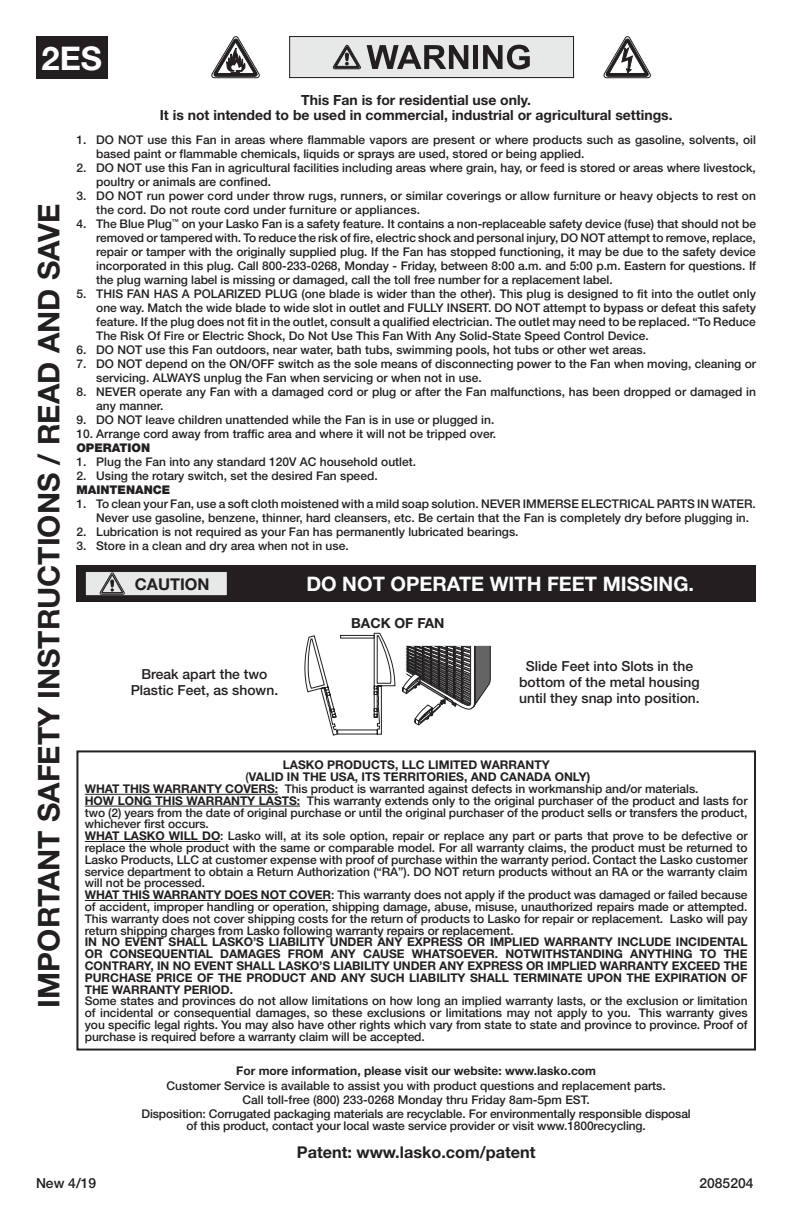
<style>
.page{position:relative;width:792px;height:1224px;background:#fff}
.page>*{position:absolute;margin:0;border:0;box-sizing:border-box;transform-origin:0 0}
.t1{font:700 32.6px "Helvetica Neue";color:#fff}
.t2{font:700 29.8px "Helvetica Neue";color:#231f20}
.t3{font:700 20px "Helvetica Neue";color:#fff}
.t4{font:700 16.2px "Helvetica Neue";color:#231f20}
.t5{font:700 14px/15px "Helvetica Neue";color:#231f20;text-align:center}
.t6{font:500 13.8px/15.8px "Helvetica Neue";color:#231f20;text-align:center}
.t7{font:700 13.8px "Helvetica Neue";color:#231f20}
.t8{font:500 12px/14px "Helvetica Neue";color:#231f20}
.t9{font:700 12px/11.8px "Helvetica Neue";color:#231f20;text-align:justify}
.t10{font:900 12px "Helvetica Neue";color:#231f20}
.s1{font-weight:500}
.s2{font-weight:700}
</style>
<div class="page">
<div style="left:76px;top:750px;width:680px;height:301px;border:2px solid #231f20"></div>
<hr style="left:85px;top:794px;width:193px;height:1px;background:#231f20">
<hr style="left:85px;top:806px;width:215px;height:1px;background:#231f20">
<hr style="left:85px;top:841px;width:135px;height:1px;background:#231f20">
<hr style="left:85px;top:900px;width:246px;height:1px;background:#231f20">
<svg style="left:211px;top:36px;width:49px;height:42px"></svg>
<svg style="left:603px;top:36px;width:48px;height:42px"></svg>
<div style="left:290px;top:37px;width:284px;height:41px;background:#e7e8e8"></div>
<div style="left:289px;top:36px;width:285px;height:42px;border:1px solid #231f20"></div>
<svg style="left:333px;top:45px;width:28px;height:24px"></svg>
<svg style="left:367px;top:45px;width:101px;height:24px"></svg>
<div style="left:473px;top:45px;width:5px;height:24px;background:#231f20"></div>
<svg style="left:483px;top:45px;width:47px;height:24px"></svg>
<svg style="left:304px;top:632px;width:187px;height:103px"></svg>
<div style="left:76px;top:565px;width:680px;height:37px;background:#231f20"></div>
<div style="left:85px;top:572px;width:142px;height:24px;background:#e7e8e8"></div>
<div style="left:85px;top:571px;width:143px;height:25px;border:1px solid #231f20"></div>
<svg style="left:100px;top:572px;width:25px;height:22px"></svg>
<div style="left:36px;top:36px;width:72px;height:42px;background:#231f20"></div>
<h1 class="t1" style="left:42px;top:38px;width:62px">2ES</h1>
<p class="t5" style="left:160px;top:92px;width:514px">This Fan is for residential use only.<br>It is not intended to be used in commercial, industrial or agricultural settings.</p>
<h2 class="t2" style="left:30px;top:1008px;width:805px;rotate:-90deg">IMPORTANT SAFETY INSTRUCTIONS / READ AND SAVE</h2>
<p class="t8" style="left:96px;top:133px;width:661px;text-indent:-20px">1. DO NOT use this Fan in areas where flammable vapors are present or where products such as gasoline, solvents, oil based paint or flammable chemicals, liquids or sprays are used, stored or being applied.</p>
<p class="t8" style="left:96px;top:161px;width:661px;text-indent:-20px">2. DO NOT use this Fan in agricultural facilities including areas where grain, hay, or feed is stored or areas where livestock, poultry or animals are confined.</p>
<p class="t8" style="left:96px;top:189px;width:661px;text-indent:-20px">3. DO NOT run power cord under throw rugs, runners, or similar coverings or allow furniture or heavy objects to rest on the cord. Do not route cord under furniture or appliances.</p>
<p class="t8" style="left:96px;top:217px;width:661px;text-align:justify;text-indent:-20px">4. The Blue Plug<sup>™</sup> on your Lasko Fan is a safety feature. It contains a non-replaceable safety device (fuse) that should not be removed or tampered with. To reduce the risk of fire, electric shock and personal injury, DO NOT attempt to remove, replace, repair or tamper with the originally supplied plug. If the Fan has stopped functioning, it may be due to the safety device incorporated in this plug. Call 800-233-0268, Monday - Friday, between 8:00 a.m. and 5:00 p.m. Eastern for questions. If the plug warning label is missing or damaged, call the toll free number for a replacement label.</p>
<p class="t8" style="left:96px;top:287px;width:661px;text-align:justify;text-indent:-20px">5. THIS FAN HAS A POLARIZED PLUG (one blade is wider than the other). This plug is designed to fit into the outlet only one way. Match the wide blade to wide slot in outlet and FULLY INSERT. DO NOT attempt to bypass or defeat this safety feature. If the plug does not fit in the outlet, consult a qualified electrician. The outlet may need to be replaced. “To Reduce The Risk Of Fire or Electric Shock, Do Not Use This Fan With Any Solid-State Speed Control Device.</p>
<p class="t8" style="left:76px;top:343px;width:571px">6. DO NOT use this Fan outdoors, near water, bath tubs, swimming pools, hot tubs or other wet areas.</p>
<p class="t8" style="left:96px;top:357px;width:661px;text-indent:-20px">7. DO NOT depend on the ON/OFF switch as the sole means of disconnecting power to the Fan when moving, cleaning or servicing. ALWAYS unplug the Fan when servicing or when not in use.</p>
<p class="t8" style="left:96px;top:385px;width:661px;text-indent:-20px">8. NEVER operate any Fan with a damaged cord or plug or after the Fan malfunctions, has been dropped or damaged in any manner.</p>
<p class="t8" style="left:76px;top:413px;width:419px">9. DO NOT leave children unattended while the Fan is in use or plugged in.</p>
<p class="t8" style="left:76px;top:427px;width:421px">10. Arrange cord away from traffic area and where it will not be tripped over.</p>
<p class="t10" style="left:76px;top:441px;width:75px">OPERATION</p>
<p class="t8" style="left:76px;top:455px;width:341px">1. Plug the Fan into any standard 120V AC household outlet.</p>
<p class="t8" style="left:76px;top:469px;width:303px">2. Using the rotary switch, set the desired Fan speed.</p>
<p class="t10" style="left:76px;top:483px;width:95px">MAINTENANCE</p>
<p class="t8" style="left:96px;top:497px;width:661px;text-indent:-20px">1. To clean your Fan, use a soft cloth moistened with a mild soap solution. NEVER IMMERSE ELECTRICAL PARTS IN WATER.<br>Never use gasoline, benzene, thinner, hard cleansers, etc. Be certain that the Fan is completely dry before plugging in.</p>
<p class="t8" style="left:76px;top:525px;width:444px">2. Lubrication is not required as your Fan has permanently lubricated bearings.</p>
<p class="t8" style="left:76px;top:539px;width:274px">3. Store in a clean and dry area when not in use.</p>
<h3 class="t4" style="left:135px;top:575px;width:76px">CAUTION</h3>
<h3 class="t3" style="left:306px;top:572px;width:389px">DO NOT OPERATE WITH FEET MISSING.</h3>
<p class="t7" style="left:351px;top:615px;width:95px">BACK OF FAN</p>
<p class="t6" style="left:131px;top:666px;width:149px">Break apart the two<br>Plastic Feet, as shown.</p>
<p class="t6" style="left:519px;top:658px;width:182px">Slide Feet into Slots in the bottom of the metal housing until they snap into position.</p>
<p class="t9" style="left:283px;top:758px;width:268px">LASKO PRODUCTS, LLC LIMITED WARRANTY</p>
<p class="t9" style="left:245px;top:771px;width:346px"><span class="s1">(</span>VALID IN THE USA, ITS TERRITORIES, AND CANADA ONLY)</p>
<p class="t8" style="left:85px;top:782px;width:615px"><span class="s2">WHAT THIS WARRANTY COVERS:</span> This product is warranted against defects in workmanship and/or materials.</p>
<p class="t8" style="left:85px;top:794px;width:664px"><span class="s2">HOW LONG THIS WARRANTY LASTS:</span> This warranty extends only to the original purchaser of the product and lasts for</p>
<p class="t8" style="left:85px;top:805px;width:664px">two (2) years from the date of original purchase or until the original purchaser of the product sells or transfers the product,</p>
<p class="t8" style="left:85px;top:817px;width:126px">whichever first occurs.</p>
<p class="t8" style="left:85px;top:829px;width:664px"><span class="s2">WHAT LASKO WILL DO</span>: Lasko will, at its sole option, repair or replace any part or parts that prove to be defective or</p>
<p class="t8" style="left:85px;top:841px;width:664px">replace the whole product with the same or comparable model. For all warranty claims, the product must be returned to</p>
<p class="t8" style="left:85px;top:852px;width:664px">Lasko Products, LLC at customer expense with proof of purchase within the warranty period. Contact the Lasko customer</p>
<p class="t8" style="left:85px;top:864px;width:664px">service department to obtain a Return Authorization (“RA”). DO NOT return products without an RA or the warranty claim</p>
<p class="t8" style="left:85px;top:876px;width:122px">will not be processed.</p>
<p class="t8" style="left:85px;top:888px;width:664px"><span class="s2">WHAT THIS WARRANTY DOES NOT COVER</span>: This warranty does not apply if the product was damaged or failed because</p>
<p class="t8" style="left:85px;top:900px;width:664px">of accident, improper handling or operation, shipping damage, abuse, misuse, unauthorized repairs made or attempted.</p>
<p class="t8" style="left:85px;top:911px;width:664px">This warranty does not cover shipping costs for the return of products to Lasko for repair or replacement. Lasko will pay</p>
<p class="t8" style="left:85px;top:923px;width:430px">return shipping charges from Lasko following warranty repairs or replacement.</p>
<p class="t9" style="left:85px;top:936px;width:664px">IN NO EVENT SHALL LASKO’S LIABILITY UNDER ANY EXPRESS OR IMPLIED WARRANTY INCLUDE INCIDENTAL OR CONSEQUENTIAL DAMAGES FROM ANY CAUSE WHATSOEVER. NOTWITHSTANDING ANYTHING TO THE CONTRARY, IN NO EVENT SHALL LASKO’S LIABILITY UNDER ANY EXPRESS OR IMPLIED WARRANTY EXCEED THE PURCHASE PRICE OF THE PRODUCT AND ANY SUCH LIABILITY SHALL TERMINATE UPON THE EXPIRATION OF THE WARRANTY PERIOD.</p>
<p class="t8" style="left:85px;top:995px;width:664px;line-height:11.8px;text-align:justify">Some states and provinces do not allow limitations on how long an implied warranty lasts, or the exclusion or limitation of incidental or consequential damages, so these exclusions or limitations may not apply to you. This warranty gives you specific legal rights. You may also have other rights which vary from state to state and province to province. Proof of purchase is required before a warranty claim will be accepted.</p>
<p class="t9" style="left:236px;top:1065px;width:361px">For more information, please visit our website: www.lasko.com</p>
<p class="t8" style="left:142px;top:1078px;width:551px;text-align:center">Customer Service is available to assist you with product questions and replacement parts.<br>Call toll-free (800) 233-0268 Monday thru Friday 8am-5pm EST.<br>Disposition: Corrugated packaging materials are recyclable. For environmentally responsible disposal</p>
<p class="t8" style="left:187px;top:1119px;width:461px">of this product, contact your local waste service provider or visit www.1800recycling.</p>
<h3 class="t4" style="left:297px;top:1142px;width:240px">Patent: www.lasko.com/patent</h3>
<p class="t6" style="left:36px;top:1175px;width:62px">New 4/19</p>
<p class="t6" style="left:700px;top:1175px;width:55px">2085204</p>
</div>
